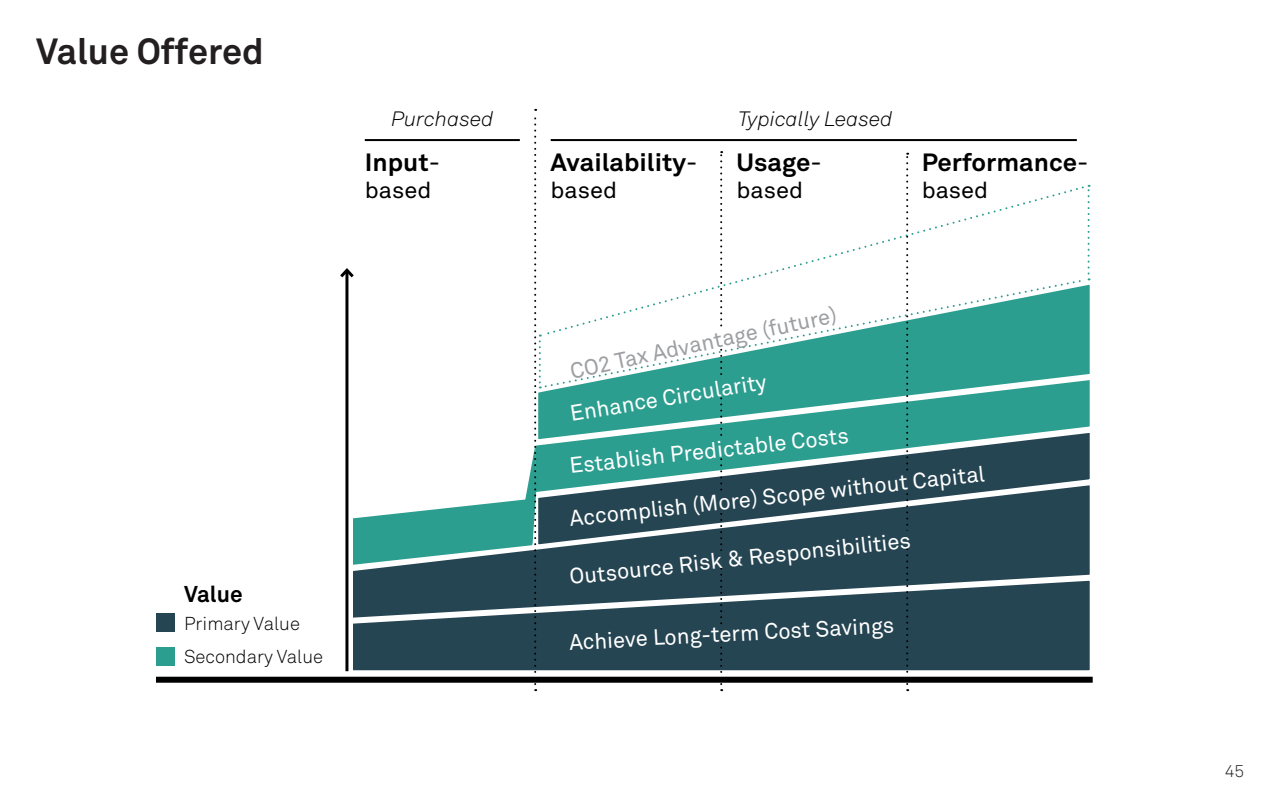
<style>
.page{position:relative;width:1280px;height:800px;background:#fff}
.page>*{position:absolute;margin:0;border:0;box-sizing:border-box;transform-origin:0 0}
._1_Chapter_Titles{font:700 36px "Akkurat Pro";color:#231f20}
.Special_qoute-text{font:700 24.7px "Akkurat Pro";color:#000;scale:1.04 1}
.Special_qoute-text-2{font:22.6px "Akkurat Pro";color:#000;scale:1.04 1}
.Special_qoute-text-3{font:700 22.6px "Akkurat Pro";color:#000}
.Special_qoute-text-4{font:22px "Akkurat Pro";color:#fff}
.Special_qoute-text-5{font:22px "Akkurat Pro";color:#9d9fa2}
.Special_qoute-text-6{font:italic 20.6px "Akkurat Light Pro";color:#000;scale:1.04 1}
.Body_Text-White{font:18.5px "Akkurat Light Pro";color:#000}
.t1{font:17px "Akkurat Light Pro";color:#231f20}
.s1{font-weight:400}
</style>
<div class="page">
<svg style="left:541px;top:444px;width:549px;height:36px;background:#28585f"></svg>
<svg style="left:1088px;top:185px;width:2px;height:94px"></svg>
<div style="left:541px;top:622px;width:549px;height:49px;background:#264552"></div>
<svg style="left:541px;top:480px;width:549px;height:142px;background:#3a5762"></svg>
<svg style="left:541px;top:279px;width:550px;height:165px"></svg>
<hr style="left:551px;top:139px;width:526px;height:2px;background:#000">
<svg style="left:569px;top:151px;width:417px;height:540px"></svg>
<svg style="left:337px;top:109px;width:204px;height:582px"></svg>
<div style="left:156px;top:677px;width:937px;height:6px;background:#000"></div>
<div style="left:156px;top:613px;width:18px;height:18px;background:#264552"></div>
<div style="left:156px;top:647px;width:18px;height:18px;background:#2c9e8f"></div>
<p class="_1_Chapter_Titles" style="left:36px;top:29px;width:229px">Value Offered</p>
<p class="Special_qoute-text-6" style="left:391px;top:106px;width:100px">Purchased</p>
<p class="Special_qoute-text" style="left:365px;top:147px;width:74px">Input<span class="s1">-</span></p>
<p class="Special_qoute-text-2" style="left:365px;top:177px;width:66px">based</p>
<p class="Special_qoute-text-3" style="left:184px;top:580px;width:60px">Value</p>
<p class="Body_Text-White" style="left:184px;top:612px;width:117px">Primary Value</p>
<p class="Body_Text-White" style="left:184px;top:646px;width:141px">Secondary Value</p>
<p class="Special_qoute-text" style="left:551px;top:147px;width:143px">Availability<span class="s1">-</span></p>
<p class="Special_qoute-text-2" style="left:551px;top:177px;width:66px">based</p>
<p class="Special_qoute-text-6" style="left:738px;top:106px;width:150px">Typically Leased</p>
<p class="Special_qoute-text" style="left:737px;top:147px;width:83px">Usage<span class="s1">-</span></p>
<p class="Special_qoute-text-2" style="left:737px;top:177px;width:66px">based</p>
<p class="Special_qoute-text" style="left:922px;top:147px;width:162px">Performance<span class="s1">-</span></p>
<p class="Special_qoute-text-2" style="left:922px;top:177px;width:66px">based</p>
<p class="Special_qoute-text-5" style="left:568px;top:359px;width:273px;rotate:-12deg">CO2 Tax Advantage (future)</p>
<p class="Special_qoute-text-4" style="left:568px;top:400px;width:200px;rotate:-9deg">Enhance Circularity</p>
<p class="Special_qoute-text-4" style="left:568px;top:453px;width:282px;rotate:-6deg">Establish Predictable Costs</p>
<p class="Special_qoute-text-4" style="left:568px;top:505px;width:419px;rotate:-6deg">Accomplish (More) Scope without Capital</p>
<p class="Special_qoute-text-4" style="left:568px;top:563px;width:345px;rotate:-6deg">Outsource Risk &amp; Responsibilities</p>
<p class="Special_qoute-text-4" style="left:569px;top:629px;width:327px;rotate:-3deg">Achieve Long-term Cost Savings</p>
<p class="t1" style="left:1225px;top:761px;width:21px">45</p>
</div>
